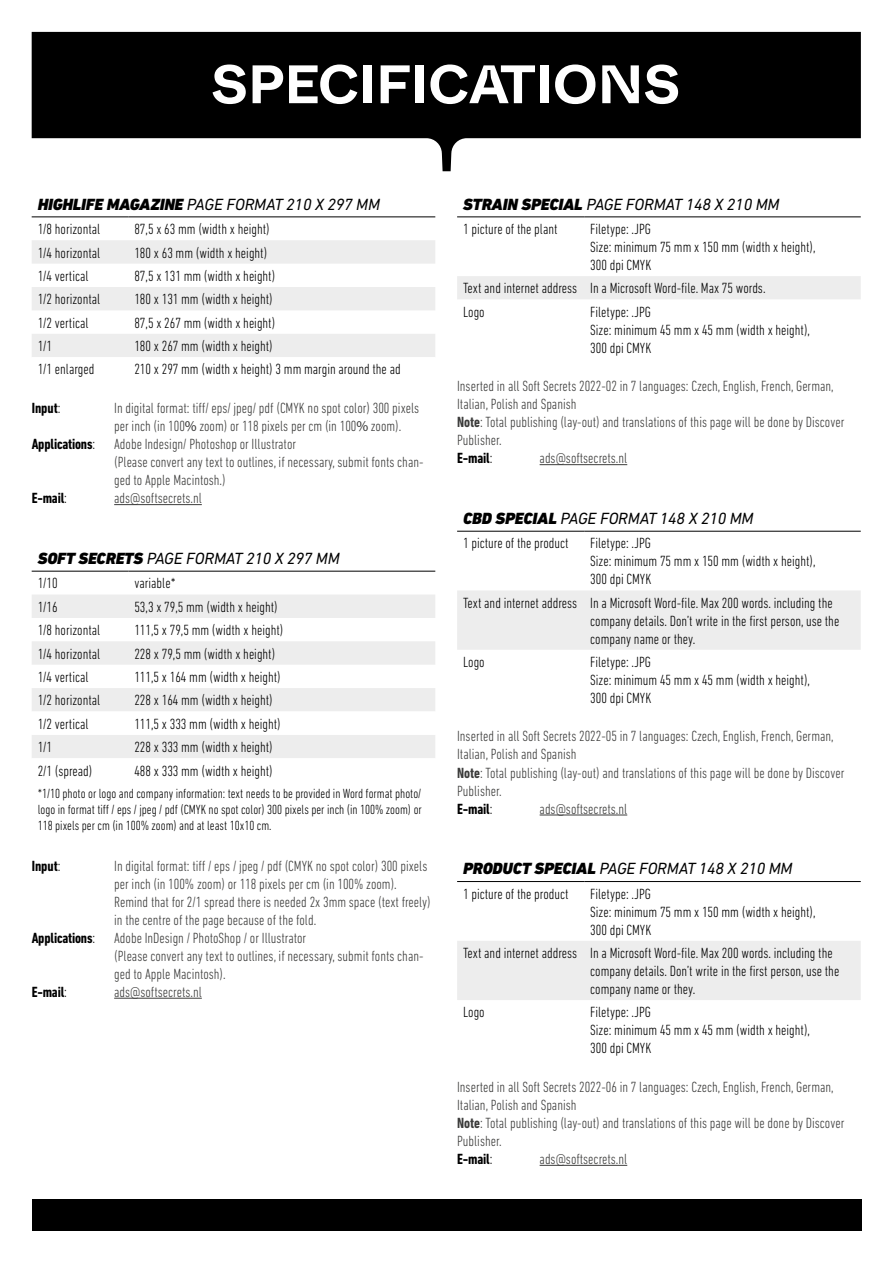
<style>
.page{position:relative;width:893px;height:1263px;background:#fff}
.page>*{position:absolute;margin:0;border:0;box-sizing:border-box;transform-origin:0 0}
.t1{font:700 54px "Whyte Inktrap";color:#fff}
.t2{font:italic 16.5px "DIN Next LT Pro";letter-spacing:-.01em;color:#000}
.t3{font:300 condensed 15px/18px "DIN Next LT Pro";color:#000}
.t4{font:300 condensed 15px/18px "DIN Next LT Pro";color:#3c3c3b}
.t5{font:700 condensed 15px "DIN Next LT Pro";letter-spacing:-.01em;color:#000}
.t6{font:300 condensed 13.5px/16.2px "DIN Next LT Pro";color:#000;text-align:justify}
.s1{font-weight:900}
.s2{font-weight:300}
.s3{font-family:"Myriad Pro";font-weight:400;font-stretch:normal}
.s4{font-weight:700}
.s5{font-weight:700;color:#000}
.s6{color:#000}
</style>
<div class="page">
<svg style="left:32px;top:32px;width:829px;height:139px;fill:#000"></svg>
<div style="left:32px;top:1199px;width:829px;height:32px;background:#000"></div>
<hr style="left:114px;top:504px;width:88px;height:1px;background:#3c3c3b">
<hr style="left:540px;top:464px;width:87px;height:1px;background:#3c3c3b">
<hr style="left:540px;top:815px;width:87px;height:1px;background:#3c3c3b">
<hr style="left:540px;top:1165px;width:87px;height:1px;background:#3c3c3b">
<hr style="left:114px;top:998px;width:88px;height:1px;background:#3c3c3b">
<svg style="left:32px;top:240px;width:403px;height:117px;fill:#ededed"></svg>
<hr style="left:32px;top:217px;width:96px;height:1px;background:#000">
<hr style="left:128px;top:217px;width:307px;height:1px;background:#000">
<div style="left:457px;top:276px;width:404px;height:23px;background:#ededed"></div>
<hr style="left:457px;top:217px;width:127px;height:1px;background:#000">
<hr style="left:584px;top:217px;width:277px;height:1px;background:#000">
<div style="left:457px;top:591px;width:404px;height:59px;background:#ededed"></div>
<hr style="left:457px;top:531px;width:127px;height:1px;background:#000">
<hr style="left:584px;top:531px;width:277px;height:1px;background:#000">
<div style="left:457px;top:941px;width:404px;height:59px;background:#ededed"></div>
<hr style="left:457px;top:881px;width:127px;height:1px;background:#000">
<hr style="left:584px;top:881px;width:277px;height:1px;background:#000">
<svg style="left:32px;top:595px;width:403px;height:116px;fill:#ededed"></svg>
<div style="left:32px;top:735px;width:403px;height:23px;background:#ededed"></div>
<hr style="left:32px;top:571px;width:96px;height:1px;background:#000">
<hr style="left:128px;top:571px;width:307px;height:1px;background:#000">
<h1 class="t1" style="left:211px;top:42px;width:471px">SPECIFICATIONS</h1>
<p class="t2" style="left:38px;top:195px;width:344px"><span class="s1">HIGHLIFE MAGAZINE</span> PAGE FORMAT 210 X 297 MM</p>
<p class="t3" style="left:38px;top:220px;width:64px">1/8 horizontal</p>
<p class="t3" style="left:134px;top:220px;width:137px">87,5 x 63 mm (width x height)</p>
<p class="t3" style="left:38px;top:243px;width:64px">1/4 horizontal</p>
<p class="t3" style="left:134px;top:243px;width:134px">180 x 63 mm (width x height)</p>
<p class="t3" style="left:38px;top:267px;width:52px">1/4 vertical</p>
<p class="t3" style="left:134px;top:267px;width:142px">87,5 x 131 mm (width x height)</p>
<p class="t3" style="left:38px;top:290px;width:64px">1/2 horizontal</p>
<p class="t3" style="left:134px;top:290px;width:140px">180 x 131 mm (width x height)</p>
<p class="t3" style="left:38px;top:313px;width:52px">1/2 vertical</p>
<p class="t3" style="left:134px;top:313px;width:142px">87,5 x 267 mm (width x height)</p>
<p class="t3" style="left:38px;top:337px;width:16px">1/1</p>
<p class="t3" style="left:134px;top:337px;width:140px">180 x 267 mm (width x height)</p>
<p class="t3" style="left:38px;top:360px;width:58px">1/1 enlarged</p>
<p class="t3" style="left:134px;top:360px;width:268px">210 x 297 mm (width x height) 3 mm margin around the ad</p>
<p class="t5" style="left:32px;top:399px;width:30px">Input<span class="s2">:</span></p>
<p class="t4" style="left:114px;top:399px;width:306px">In digital format: tiff/ eps/ jpeg/ pdf (CMYK no spot color) 300 pixels per inch (in 100<span class="s3">%</span> zoom) or 118 pixels per cm (in 100<span class="s3">%</span> zoom).</p>
<p class="t5" style="left:32px;top:435px;width:65px">Applications<span class="s2">:</span></p>
<p class="t4" style="left:114px;top:435px;width:311px">Adobe Indesign/ Photoshop or Illustrator<br>(Please convert any text to outlines, if necessary, submit fonts chan&shy;ged to Apple Macintosh.)</p>
<p class="t5" style="left:32px;top:489px;width:37px">E-mail<span class="s2">:</span></p>
<p class="t4" style="left:114px;top:489px;width:89px">ads@softsecrets.nl</p>
<p class="t2" style="left:38px;top:549px;width:304px"><span class="s1">SOFT SECRETS</span> PAGE FORMAT 210 X 297 MM</p>
<p class="t3" style="left:38px;top:574px;width:22px">1/10</p>
<p class="t3" style="left:134px;top:574px;width:43px">variable*</p>
<p class="t3" style="left:38px;top:598px;width:22px">1/16</p>
<p class="t3" style="left:134px;top:598px;width:145px">53,3 x 79,5 mm (width x height)</p>
<p class="t3" style="left:38px;top:621px;width:64px">1/8 horizontal</p>
<p class="t3" style="left:134px;top:621px;width:150px">111,5 x 79,5 mm (width x height)</p>
<p class="t3" style="left:38px;top:644px;width:64px">1/4 horizontal</p>
<p class="t3" style="left:134px;top:644px;width:142px">228 x 79,5 mm (width x height)</p>
<p class="t3" style="left:38px;top:668px;width:52px">1/4 vertical</p>
<p class="t3" style="left:134px;top:668px;width:148px">111,5 x 164 mm (width x height)</p>
<p class="t3" style="left:38px;top:691px;width:64px">1/2 horizontal</p>
<p class="t3" style="left:134px;top:691px;width:140px">228 x 164 mm (width x height)</p>
<p class="t3" style="left:38px;top:714px;width:52px">1/2 vertical</p>
<p class="t3" style="left:134px;top:714px;width:148px">111,5 x 333 mm (width x height)</p>
<p class="t3" style="left:38px;top:738px;width:16px">1/1</p>
<p class="t3" style="left:134px;top:738px;width:140px">228 x 333 mm (width x height)</p>
<p class="t3" style="left:38px;top:761px;width:56px">2/1 (spread)</p>
<p class="t3" style="left:134px;top:761px;width:140px">488 x 333 mm (width x height)</p>
<p class="t6" style="left:38px;top:785px;width:386px">*1/10 photo or logo and company information: text needs to be provided in Word format photo/ logo in format tiff / eps / jpeg / pdf (CMYK no spot color) 300 pixels per inch (in 100% zoom) or 118 pixels per cm (in 100% zoom) and at least 10x10 cm.</p>
<p class="t5" style="left:32px;top:857px;width:30px">Input<span class="s2">:</span></p>
<p class="t4" style="left:114px;top:856px;width:318px">In digital format: tiff / eps / jpeg / pdf (CMYK no spot color) 300 pixels per inch (in 100% zoom) or 118 pixels per cm (in 100% zoom).<br>Remind that for 2/1 spread there is needed 2x 3mm space (text freely) in the centre of the page because of the fold.</p>
<p class="t5" style="left:32px;top:929px;width:65px">Applications<span class="s2">:</span></p>
<p class="t4" style="left:114px;top:928px;width:311px">Adobe InDesign / PhotoShop / or Illustrator<br>(Please convert any text to outlines, if necessary, submit fonts chan&shy;ged to Apple Macintosh).</p>
<p class="t5" style="left:32px;top:983px;width:37px">E-mail<span class="s2">:</span></p>
<p class="t4" style="left:114px;top:982px;width:89px">ads@softsecrets.nl</p>
<p class="t2" style="left:463px;top:195px;width:318px"><span class="s1">STRAIN SPECIAL</span> PAGE FORMAT 148 X 210 MM</p>
<p class="t3" style="left:463px;top:220px;width:96px">1 picture of the plant</p>
<p class="t3" style="left:590px;top:220px;width:227px">Filetype: .JPG<br>Size: minimum 75 mm x 150 mm (width x height),<br>300 dpi CMYK</p>
<p class="t3" style="left:463px;top:277px;width:304px;line-height:23.2px">Text and internet address In a Microsoft Word-file. Max 75 words.<br>Logo</p>
<p class="t3" style="left:590px;top:302px;width:221px">Filetype: .JPG<br>Size: minimum 45 mm x 45 mm (width x height),<br>300 dpi CMYK</p>
<p class="t4" style="left:457px;top:377px;width:389px">Inserted in all Soft Secrets 2022-02 in 7 languages: Czech, English, French, German, Italian, Polish and Spanish<br><span class="s4">Note</span>: Total publishing (lay-out) and translations of this page will be done by Discover Publisher.<br><span class="s5">E-mail</span><span class="s6">:</span></p>
<p class="t4" style="left:540px;top:449px;width:89px">ads@softsecrets.nl</p>
<p class="t2" style="left:463px;top:509px;width:292px"><span class="s1">CBD SPECIAL</span> PAGE FORMAT 148 X 210 MM</p>
<p class="t3" style="left:463px;top:534px;width:107px">1 picture of the product</p>
<p class="t3" style="left:590px;top:534px;width:227px">Filetype: .JPG<br>Size: minimum 75 mm x 150 mm (width x height),<br>300 dpi CMYK</p>
<p class="t3" style="left:590px;top:593px;width:251px;text-indent:-127px">Text and internet address In a Microsoft Word-file. Max 200 words. including the company details. Don’t write in the first person, use the company name or they.</p>
<p class="t3" style="left:463px;top:653px;width:23px">Logo</p>
<p class="t3" style="left:590px;top:653px;width:221px">Filetype: .JPG<br>Size: minimum 45 mm x 45 mm (width x height),<br>300 dpi CMYK</p>
<p class="t4" style="left:457px;top:727px;width:389px">Inserted in all Soft Secrets 2022-05 in 7 languages: Czech, English, French, German, Italian, Polish and Spanish<br><span class="s4">Note</span>: Total publishing (lay-out) and translations of this page will be done by Discover Publisher.<br><span class="s5">E-mail</span><span class="s6">:</span></p>
<p class="t4" style="left:540px;top:799px;width:89px">ads@softsecrets.nl</p>
<p class="t2" style="left:463px;top:859px;width:331px"><span class="s1">PRODUCT SPECIAL</span> PAGE FORMAT 148 X 210 MM</p>
<p class="t3" style="left:463px;top:884px;width:107px">1 picture of the product</p>
<p class="t3" style="left:590px;top:884px;width:227px">Filetype: .JPG<br>Size: minimum 75 mm x 150 mm (width x height),<br>300 dpi CMYK</p>
<p class="t3" style="left:590px;top:944px;width:251px;text-indent:-127px">Text and internet address In a Microsoft Word-file. Max 200 words. including the company details. Don’t write in the first person, use the company name or they.</p>
<p class="t3" style="left:463px;top:1003px;width:23px">Logo</p>
<p class="t3" style="left:590px;top:1003px;width:221px">Filetype: .JPG<br>Size: minimum 45 mm x 45 mm (width x height),<br>300 dpi CMYK</p>
<p class="t4" style="left:457px;top:1077px;width:389px">Inserted in all Soft Secrets 2022-06 in 7 languages: Czech, English, French, German, Italian, Polish and Spanish<br><span class="s4">Note</span>: Total publishing (lay-out) and translations of this page will be done by Discover Publisher.<br><span class="s5">E-mail</span><span class="s6">:</span></p>
<p class="t4" style="left:540px;top:1149px;width:89px">ads@softsecrets.nl</p>
</div>
